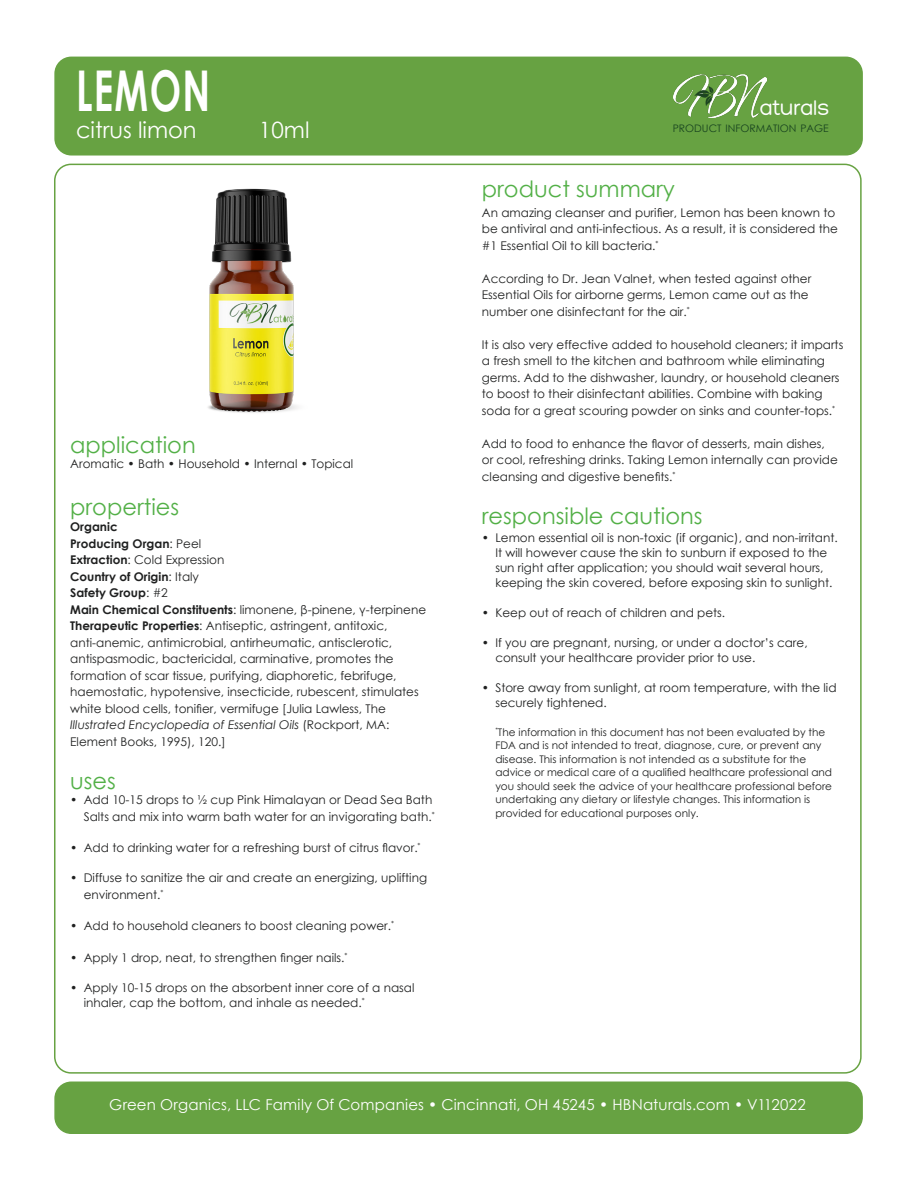
<style>
.page{position:relative;width:918px;height:1188px;background:#fff}
.page>*{position:absolute;margin:0;border:0;box-sizing:border-box;transform-origin:0 0}
.t1{font:700 56.25px "Century Gothic";letter-spacing:.035em;color:#fff;scale:.67 1}
.t2{font:22.5px "Century Gothic";color:#53b047}
.t3{font:22.5px "Century Gothic";color:#fff}
.t4{font:22.5px "Traffolight";color:#fff}
.Paragraph_Style{font:15px "Century Gothic";letter-spacing:.015em;color:#fff}
.t5{font:12px/16.5px "Century Gothic";color:#1f2020}
.t6{font:700 12px/16.5px "Century Gothic";color:#1f2020}
.t7{font:10.5px/13.5px "Century Gothic";color:#1f2020}
.t8{font:10.35px "Century Gothic";color:#17431f}
.s1{font-weight:400}
.s2{font-weight:700}
.s3{font-style:italic}
</style>
<div class="page">
<div style="left:55px;top:57px;width:807px;height:98px;background:#67a242;border-radius:16px"></div>
<div style="left:54px;top:57px;width:809px;height:99px;border:2px solid #67a242;border-radius:16px"></div>
<img style="left:673px;top:75px;width:93px;height:42px">
<div style="left:55px;top:1082px;width:807px;height:51px;background:#67a242;border-radius:16px"></div>
<div style="left:54px;top:1082px;width:809px;height:52px;border:2px solid #67a242;border-radius:16px"></div>
<img style="left:208px;top:188px;width:90px;height:225px">
<p class="t1" style="left:76px;top:48px;width:202px">LEMON</p>
<p class="t3" style="left:76px;top:114px;width:122px">citrus limon</p>
<p class="t3" style="left:259px;top:114px;width:52px">10ml</p>
<p class="t2" style="left:70px;top:430px;width:127px">application</p>
<p class="t5" style="left:70px;top:456px;width:285px">Aromatic • Bath • Household • Internal • Topical</p>
<p class="t2" style="left:70px;top:491px;width:111px">properties</p>
<p class="t6" style="left:70px;top:518px;width:156px">Organic<br>Producing Organ<span class="s1">: Peel<br></span>Extraction<span class="s1">: Cold Expression<br></span>Country of Origin<span class="s1">: Italy</span></p>
<p class="t6" style="left:70px;top:584px;width:99px">Safety Group<span class="s1">: #2</span></p>
<p class="t5" style="left:70px;top:601px;width:357px"><span class="s2">Main Chemical Constituents</span>: limonene, β-pinene, γ-terpinene</p>
<p class="t5" style="left:70px;top:617px;width:350px"><span class="s2">Therapeutic Properties</span>: Antiseptic, astringent, antitoxic, anti-anemic, antimicrobial, antirheumatic, antisclerotic, antispasmodic, bactericidal, carminative, promotes the formation of scar tissue, purifying, diaphoretic, febrifuge, haemostatic, hypotensive, insecticide, rubescent, stimulates white blood cells, tonifier, vermifuge [Julia Lawless, The <span class="s3">Illustrated Encyclopedia of Essential Oils</span> (Rockport, MA:<br>Element Books, 1995), 120.]</p>
<p class="t2" style="left:70px;top:765px;width:47px">uses</p>
<p class="t5" style="left:70px;top:791px;width:366px;text-align:right">• Add 10-15 drops to ½ cup Pink Himalayan or Dead Sea Bath<br>Salts and mix into warm bath water for an invigorating bath.<sup>*</sup></p>
<p class="t5" style="left:70px;top:839px;width:352px">• Add to drinking water for a refreshing burst of citrus flavor.<sup>*</sup></p>
<p class="t5" style="left:84px;top:869px;width:345px;text-indent:-14px">• Diffuse to sanitize the air and create an energizing, uplifting environment.<sup>*</sup></p>
<p class="t5" style="left:70px;top:917px;width:325px">• Add to household cleaners to boost cleaning power.<sup>*</sup></p>
<p class="t5" style="left:70px;top:949px;width:279px">• Apply 1 drop, neat, to strengthen finger nails.<sup>*</sup></p>
<p class="t5" style="left:84px;top:980px;width:332px;line-height:15px;text-indent:-14px">• Apply 10-15 drops on the absorbent inner core of a nasal inhaler, cap the bottom, and inhale as needed.<sup>*</sup></p>
<p class="t4" style="left:760px;top:99px;width:71px">aturals</p>
<p class="t8" style="left:673px;top:121px;width:157px">PRODUCT INFORMATION PAGE</p>
<p class="t2" style="left:482px;top:173px;width:195px">product summary</p>
<p class="t5" style="left:482px;top:204px;width:358px">An amazing cleanser and purifier, Lemon has been known to be antiviral and anti-infectious. As a result, it is considered the #1 Essential Oil to kill bacteria.<sup>*</sup></p>
<p class="t5" style="left:482px;top:270px;width:331px">According to Dr. Jean Valnet, when tested against other<br>Essential Oils for airborne germs, Lemon came out as the number one disinfectant for the air.<sup>*</sup></p>
<p class="t5" style="left:482px;top:336px;width:363px">It is also very effective added to household cleaners; it imparts a fresh smell to the kitchen and bathroom while eliminating germs. Add to the dishwasher, laundry, or household cleaners to boost to their disinfectant abilities. Combine with baking soda for a great scouring powder on sinks and counter-tops.<sup>*</sup></p>
<p class="t5" style="left:482px;top:435px;width:358px">Add to food to enhance the flavor of desserts, main dishes, or cool, refreshing drinks. Taking Lemon internally can provide cleansing and digestive benefits.<sup>*</sup></p>
<p class="t2" style="left:482px;top:500px;width:222px">responsible cautions</p>
<p class="t5" style="left:495px;top:530px;width:344px;line-height:15px;text-indent:-14px">• Lemon essential oil is non-toxic (if organic), and non-irritant.<br>It will however cause the skin to sunburn if exposed to the sun right after application; you should wait several hours, keeping the skin covered, before exposing skin to sunlight.</p>
<p class="t5" style="left:482px;top:604px;width:245px">• Keep out of reach of children and pets.</p>
<p class="t5" style="left:495px;top:635px;width:314px;line-height:15px;text-indent:-14px">• If you are pregnant, nursing, or under a doctor’s care, consult your healthcare provider prior to use.</p>
<p class="t5" style="left:495px;top:680px;width:343px;line-height:15px;text-indent:-14px">• Store away from sunlight, at room temperature, with the lid securely tightened.</p>
<p class="t7" style="left:495px;top:725px;width:338px"><sup>*</sup>The information in this document has not been evaluated by the FDA and is not intended to treat, diagnose, cure, or prevent any disease. This information is not intended as a substitute for the advice or medical care of a qualified healthcare professional and you should seek the advice of your healthcare professional before undertaking any dietary or lifestyle changes. This information is provided for educational purposes only.</p>
<p class="Paragraph_Style" style="left:109px;top:1094px;width:698px">Green Organics, LLC Family Of Companies • Cincinnati, OH 45245 • HBNaturals.com • V112022</p>
</div>
